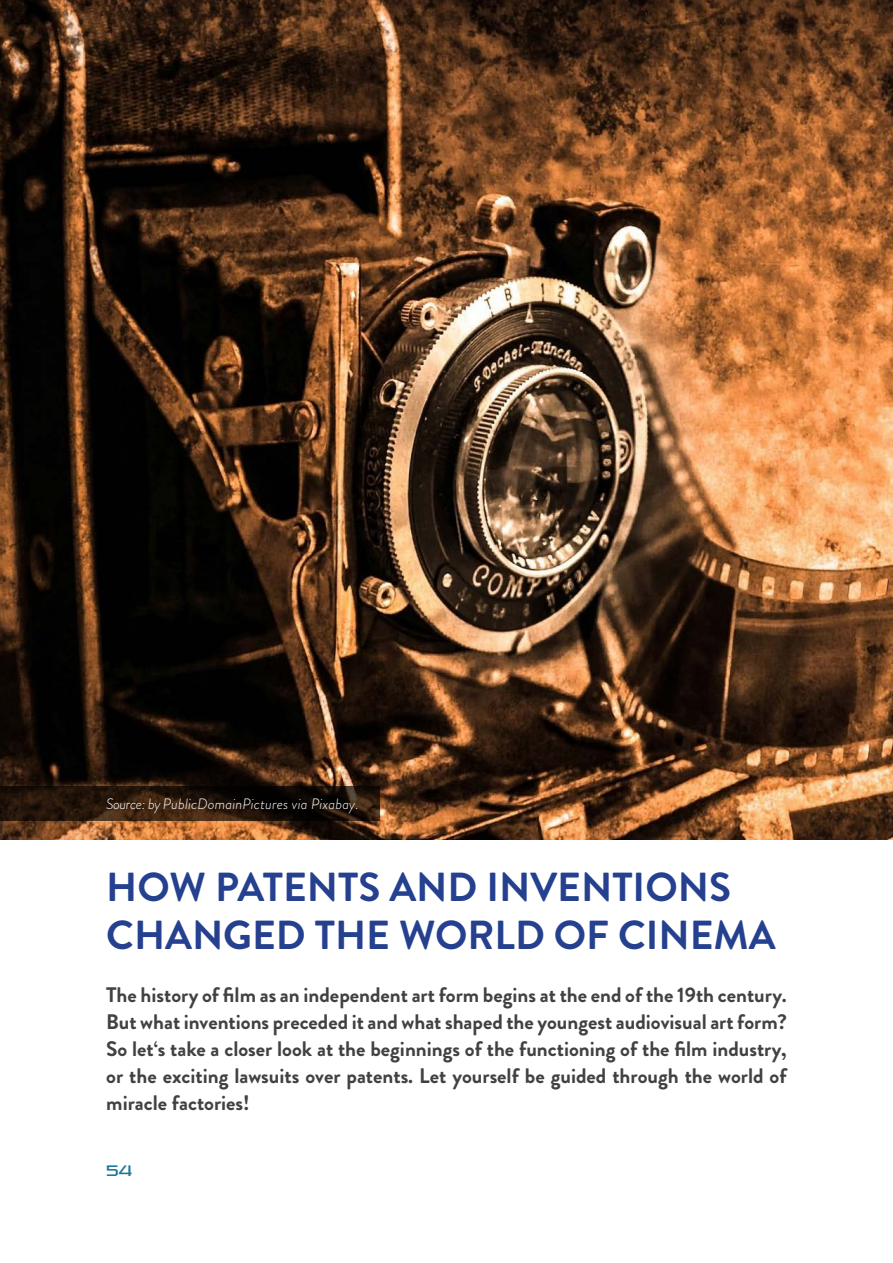
<style>
.page{position:relative;width:893px;height:1263px;background:#fff}
.page>*{position:absolute;margin:0;border:0;box-sizing:border-box;transform-origin:0 0}
.t1{font:700 40.5px/48.6px "Brandon Grotesque";color:#25408f}
.t2{font:700 21px/27px "Brandon Grotesque";color:#414042;text-align:justify}
.t3{font:italic 300 15px "Brandon Grotesque";letter-spacing:.01em;color:#fff}
.t4{font:15px "Pirulen Rg";color:#1a769d}
</style>
<div class="page">
<img style="left:0;top:0;width:893px;height:840px">
<svg style="left:0;top:787px;width:379px;height:34px"></svg>
<p class="t3" style="left:106px;top:793px;width:254px">Source: by PublicDomainPictures via Pixabay.</p>
<h1 class="t1" style="left:106px;top:863px;width:671px">HOW PATENTS AND INVENTIONS<br>CHANGED THE WORLD OF CINEMA</h1>
<p class="t2" style="left:106px;top:981px;width:682px">The history of film as an independent art form begins at the end of the 19th century.<br>But what inventions preceded it and what shaped the youngest audiovisual art form?<br>So let‘s take a closer look at the beginnings of the functioning of the film industry, or the exciting lawsuits over patents. Let yourself be guided through the world of miracle factories!</p>
<p class="t4" style="left:106px;top:1161px;width:27px">54</p>
</div>
